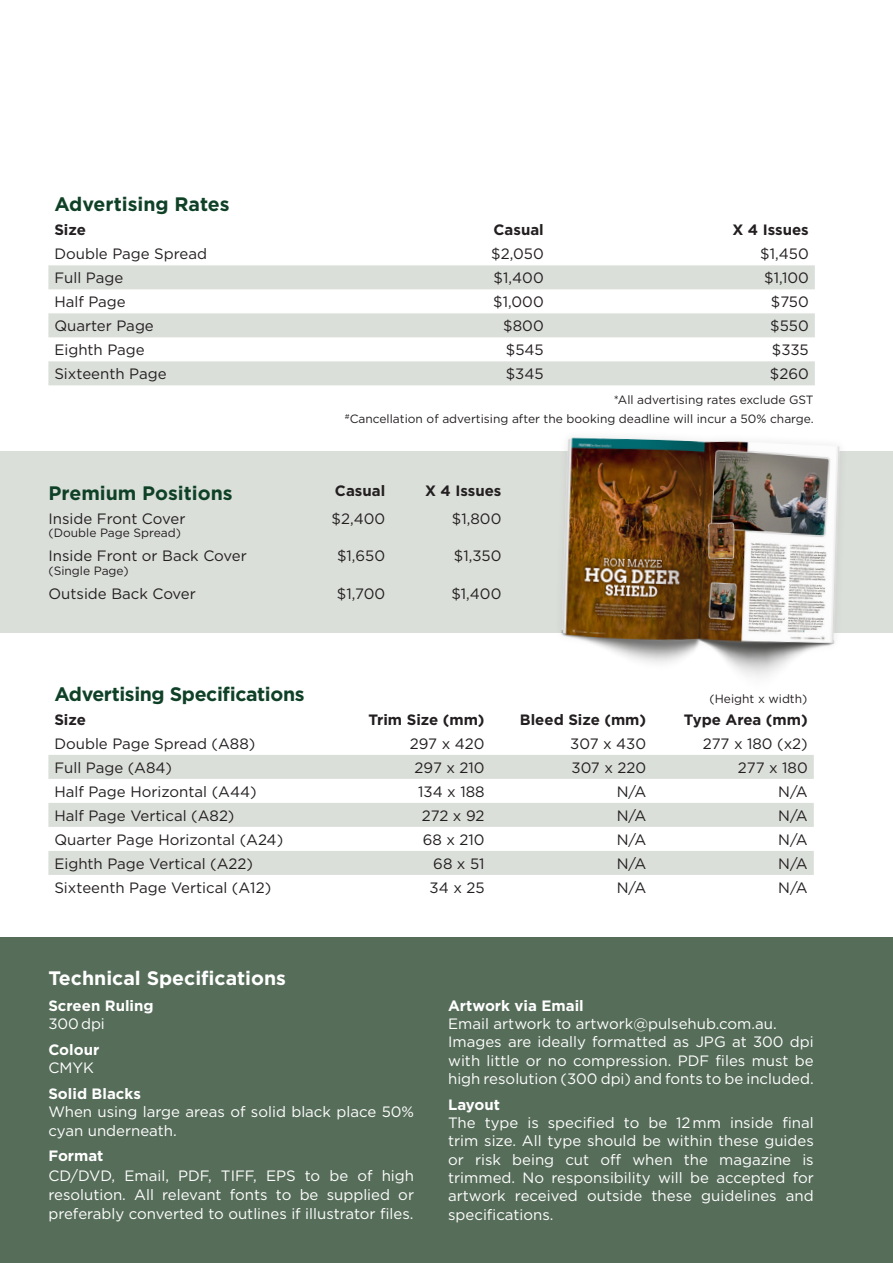
<style>
.page{position:relative;width:893px;height:1263px;background:#fff}
.page>*{position:absolute;margin:0;border:0;box-sizing:border-box;transform-origin:0 0}
.t1{font:700 19.5px "Gotham";letter-spacing:-.015em;color:#0f4127}
.t2{font:700 19.5px "Gotham";color:#fff}
.t3{font:15px/18.3px "Gotham";color:#fff;text-align:justify}
.t4{font:15px "Gotham";color:#231f20}
.t5{font:700 15px "Gotham";color:#231f20}
.t6{font:700 15px "Gotham";color:#fff}
.t7{font:12px "Gotham";color:#231f20}
</style>
<div class="page">
<div style="left:0;top:937px;width:893px;height:326px;background:#566d59"></div>
<div style="left:0;top:451px;width:893px;height:181px;background:#dbdfda"></div>
<svg style="left:48px;top:265px;width:767px;height:120px;fill:#dbdfda"></svg>
<svg style="left:48px;top:755px;width:766px;height:120px;fill:#dbdfda"></svg>
<img style="left:477px;top:369px;width:416px;height:308px">
<p class="t1" style="left:54px;top:191px;width:177px">Advertising Rates</p>
<p class="t5" style="left:54px;top:220px;width:33px">Size</p>
<p class="t5" style="left:493px;top:220px;width:52px">Casual</p>
<p class="t5" style="left:732px;top:220px;width:78px">X 4 Issues</p>
<p class="t4" style="left:54px;top:244px;width:154px">Double Page Spread</p>
<p class="t4" style="left:491px;top:244px;width:54px">$2,050</p>
<p class="t4" style="left:760px;top:244px;width:50px">$1,450</p>
<p class="t4" style="left:54px;top:268px;width:70px">Full Page</p>
<p class="t4" style="left:494px;top:268px;width:52px">$1,400</p>
<p class="t4" style="left:764px;top:268px;width:46px">$1,100</p>
<p class="t4" style="left:54px;top:292px;width:73px">Half Page</p>
<p class="t4" style="left:493px;top:292px;width:52px">$1,000</p>
<p class="t4" style="left:771px;top:292px;width:39px">$750</p>
<p class="t4" style="left:54px;top:316px;width:101px">Quarter Page</p>
<p class="t4" style="left:503px;top:316px;width:42px">$800</p>
<p class="t4" style="left:770px;top:316px;width:40px">$550</p>
<p class="t4" style="left:54px;top:340px;width:92px">Eighth Page</p>
<p class="t4" style="left:506px;top:340px;width:39px">$545</p>
<p class="t4" style="left:772px;top:340px;width:39px">$335</p>
<p class="t4" style="left:54px;top:364px;width:114px">Sixteenth Page</p>
<p class="t4" style="left:506px;top:364px;width:39px">$345</p>
<p class="t4" style="left:770px;top:364px;width:40px">$260</p>
<p class="t7" style="left:614px;top:392px;width:201px">*All advertising rates exclude GST</p>
<p class="t7" style="left:345px;top:411px;width:470px"><sup>#</sup>Cancellation of advertising after the booking deadline will incur a 50% charge.</p>
<p class="t1" style="left:49px;top:480px;width:186px">Premium Positions</p>
<p class="t5" style="left:335px;top:481px;width:52px">Casual</p>
<p class="t5" style="left:425px;top:481px;width:78px">X 4 Issues</p>
<p class="t4" style="left:49px;top:509px;width:138px">Inside Front Cover</p>
<p class="t7" style="left:49px;top:525px;width:134px">(Double Page Spread)</p>
<p class="t4" style="left:331px;top:509px;width:55px">$2,400</p>
<p class="t4" style="left:452px;top:509px;width:51px">$1,800</p>
<p class="t4" style="left:49px;top:546px;width:200px">Inside Front or Back Cover</p>
<p class="t7" style="left:49px;top:563px;width:82px">(Single Page)</p>
<p class="t4" style="left:337px;top:546px;width:50px">$1,650</p>
<p class="t4" style="left:454px;top:546px;width:49px">$1,350</p>
<p class="t4" style="left:49px;top:584px;width:149px">Outside Back Cover</p>
<p class="t4" style="left:337px;top:584px;width:50px">$1,700</p>
<p class="t4" style="left:451px;top:584px;width:52px">$1,400</p>
<p class="t1" style="left:54px;top:681px;width:252px">Advertising Specifications</p>
<p class="t5" style="left:54px;top:710px;width:33px">Size</p>
<p class="t5" style="left:368px;top:710px;width:118px">Trim Size (mm)</p>
<p class="t5" style="left:520px;top:710px;width:128px">Bleed Size (mm)</p>
<p class="t5" style="left:684px;top:710px;width:126px">Type Area (mm)</p>
<p class="t4" style="left:54px;top:734px;width:202px">Double Page Spread (A88)</p>
<p class="t4" style="left:410px;top:734px;width:76px">297 x 420</p>
<p class="t4" style="left:570px;top:734px;width:78px">307 x 430</p>
<p class="t4" style="left:703px;top:734px;width:106px">277 x 180 (x2)</p>
<p class="t4" style="left:54px;top:758px;width:119px">Full Page (A84)</p>
<p class="t4" style="left:415px;top:758px;width:72px">297 x 210</p>
<p class="t4" style="left:571px;top:758px;width:76px">307 x 220</p>
<p class="t4" style="left:738px;top:758px;width:71px">277 x 180</p>
<p class="t4" style="left:54px;top:782px;width:204px">Half Page Horizontal (A44)</p>
<p class="t4" style="left:418px;top:782px;width:68px">134 x 188</p>
<p class="t4" style="left:617px;top:782px;width:31px">N/A</p>
<p class="t4" style="left:778px;top:782px;width:31px">N/A</p>
<p class="t4" style="left:54px;top:806px;width:182px">Half Page Vertical (A82)</p>
<p class="t4" style="left:422px;top:806px;width:64px">272 x 92</p>
<p class="t4" style="left:617px;top:806px;width:31px">N/A</p>
<p class="t4" style="left:778px;top:806px;width:31px">N/A</p>
<p class="t4" style="left:54px;top:830px;width:230px">Quarter Page Horizontal (A24)</p>
<p class="t4" style="left:423px;top:830px;width:63px">68 x 210</p>
<p class="t4" style="left:617px;top:830px;width:31px">N/A</p>
<p class="t4" style="left:778px;top:830px;width:31px">N/A</p>
<p class="t4" style="left:54px;top:854px;width:200px">Eighth Page Vertical (A22)</p>
<p class="t4" style="left:433px;top:854px;width:53px">68 x 51</p>
<p class="t4" style="left:617px;top:854px;width:31px">N/A</p>
<p class="t4" style="left:778px;top:854px;width:31px">N/A</p>
<p class="t4" style="left:54px;top:878px;width:218px">Sixteenth Page Vertical (A12)</p>
<p class="t4" style="left:430px;top:878px;width:57px">34 x 25</p>
<p class="t4" style="left:617px;top:878px;width:31px">N/A</p>
<p class="t4" style="left:778px;top:878px;width:31px">N/A</p>
<p class="t7" style="left:710px;top:691px;width:99px">(Height x width)</p>
<p class="t2" style="left:48px;top:965px;width:239px">Technical Specifications</p>
<p class="t6" style="left:48px;top:995px;width:107px">Screen Ruling</p>
<p class="t3" style="left:48px;top:1014px;width:58px">300 dpi</p>
<p class="t6" style="left:48px;top:1039px;width:52px">Colour</p>
<p class="t3" style="left:48px;top:1058px;width:47px">CMYK</p>
<p class="t6" style="left:48px;top:1084px;width:94px">Solid Blacks</p>
<p class="t3" style="left:48px;top:1102px;width:367px">When using large areas of solid black place 50% cyan underneath.</p>
<p class="t6" style="left:48px;top:1146px;width:57px">Format</p>
<p class="t3" style="left:48px;top:1165px;width:367px;line-height:19.2px">CD/DVD, Email, PDF, TIFF, EPS to be of high resolution. All relevant fonts to be supplied or preferably converted to outlines if illustrator files.</p>
<p class="t6" style="left:448px;top:995px;width:137px">Artwork via Email</p>
<p class="t3" style="left:448px;top:1014px;width:330px">Email artwork to artwork@pulsehub.com.au.</p>
<p class="t3" style="left:448px;top:1032px;width:367px">Images are ideally formatted as JPG at 300 dpi with little or no compression. PDF files must be high resolution (300 dpi) and fonts to be included.</p>
<p class="t6" style="left:448px;top:1094px;width:53px">Layout</p>
<p class="t3" style="left:448px;top:1113px;width:367px">The type is specified to be 12 mm inside final trim size. All type should be within these guides or risk being cut off when the magazine is trimmed. No responsibility will be accepted for artwork received outside these guidelines and specifications.</p>
</div>
